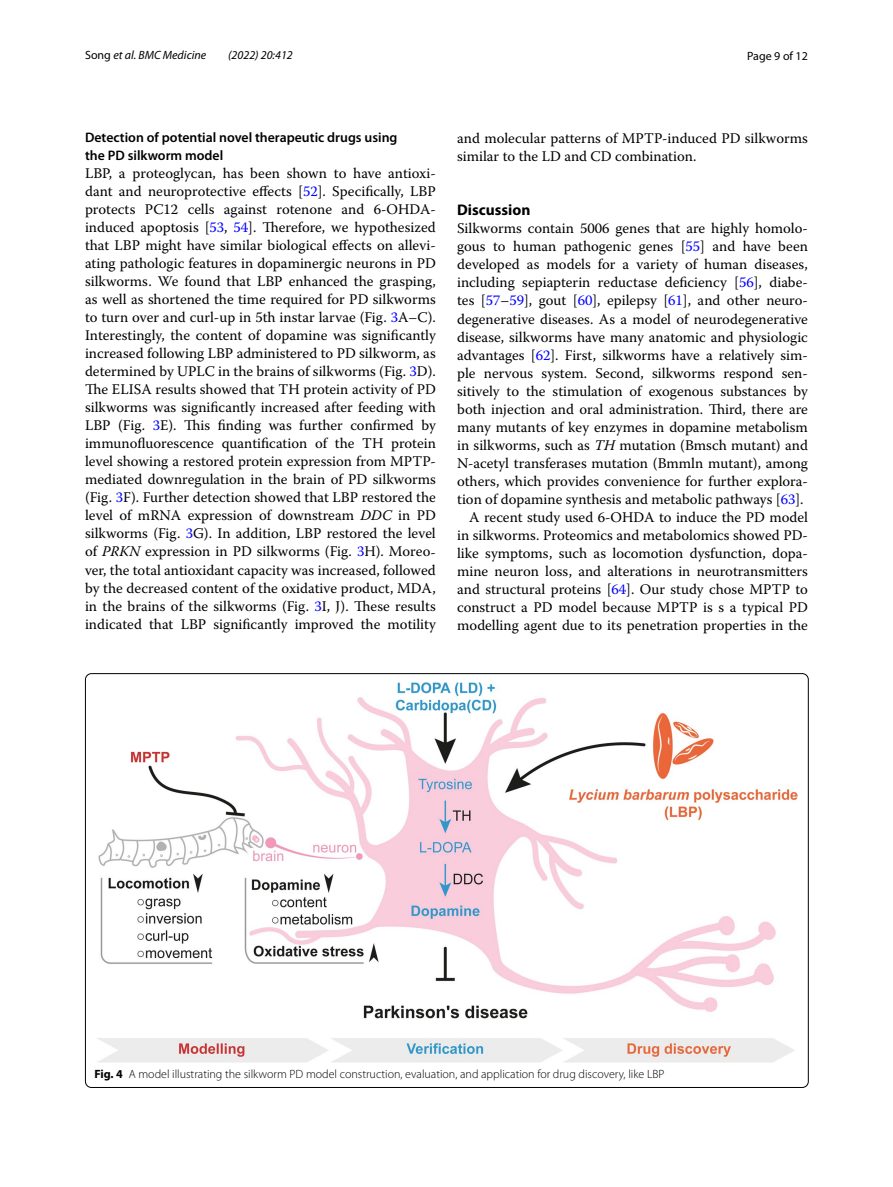
<style>
.page{position:relative;width:893px;height:1187px;background:#fff}
.page>*{position:absolute;margin:0;border:0;box-sizing:border-box;transform-origin:0 0}
.t1{font:700 15.45px "Myriad Pro";color:#000}
.t2{font:14.7px/18px "Warnock Pro";color:#000;text-align:justify}
.t3{font:600 13.8px/18px "Myriad Pro";color:#000}
.t4{font:300 12px "Myriad Pro";color:#000}
.t5{font:italic 12px "Myriad Pro";color:#000}
.t6{font:12px "Myriad Pro";color:#000}
.s1{font-style:normal}
.s2{color:#00f}
.s3{font-style:italic}
.s4{font-weight:700}
</style>
<div class="page">
<img style="left:97px;top:682px;width:700px;height:380px">
<p class="t5" style="left:85px;top:48px;width:123px"><span class="s1">Song</span> et al. BMC Medicine</p>
<p class="t5" style="left:228px;top:48px;width:66px">(2022) 20:412</p>
<p class="t6" style="left:747px;top:48px;width:62px">Page 9 of 12</p>
<p class="t3" style="left:85px;top:128px;width:314px">Detection of potential novel therapeutic drugs using the PD silkworm model</p>
<p class="t2" style="left:85px;top:164px;width:352px">LBP, a proteoglycan, has been shown to have antioxi&shy;dant and neuroprotective effects [<span class="s2">52</span>]. Specifically, LBP protects PC12 cells against rotenone and 6-OHDA&shy;induced apoptosis [<span class="s2">53</span>, <span class="s2">54</span>]. Therefore, we hypothesized that LBP might have similar biological effects on allevi&shy;ating pathologic features in dopaminergic neurons in PD silkworms. We found that LBP enhanced the grasping, as well as shortened the time required for PD silkworms to turn over and curl-up in 5th instar larvae (Fig. <span class="s2">3</span>A–C).<br>Interestingly, the content of dopamine was significantly increased following LBP administered to PD silkworm, as determined by UPLC in the brains of silkworms (Fig. <span class="s2">3</span>D).<br>The ELISA results showed that TH protein activity of PD silkworms was significantly increased after feeding with LBP (Fig. <span class="s2">3</span>E). This finding was further confirmed by immunofluorescence quantification of the TH protein level showing a restored protein expression from MPTP&shy;mediated downregulation in the brain of PD silkworms (Fig. <span class="s2">3</span>F). Further detection showed that LBP restored the level of mRNA expression of downstream <span class="s3">DDC</span> in PD silkworms (Fig. <span class="s2">3</span>G). In addition, LBP restored the level of <span class="s3">PRKN</span> expression in PD silkworms (Fig. <span class="s2">3</span>H). Moreo&shy;ver, the total antioxidant capacity was increased, followed by the decreased content of the oxidative product, MDA, in the brains of the silkworms (Fig. <span class="s2">3</span>I, J). These results indicated that LBP significantly improved the motility</p>
<p class="t2" style="left:457px;top:128px;width:352px">and molecular patterns of MPTP-induced PD silkworms similar to the LD and CD combination.</p>
<p class="t1" style="left:457px;top:200px;width:75px">Discussion</p>
<p class="t2" style="left:457px;top:219px;width:352px">Silkworms contain 5006 genes that are highly homolo-</p>
<p class="t2" style="left:457px;top:237px;width:352px">gous to human pathogenic genes [<span class="s2">55</span>] and have been</p>
<p class="t2" style="left:457px;top:255px;width:352px">developed as models for a variety of human diseases,</p>
<p class="t2" style="left:457px;top:273px;width:352px">including sepiapterin reductase deficiency [<span class="s2">56</span>], diabe-</p>
<p class="t2" style="left:457px;top:291px;width:352px">tes [<span class="s2">57</span>–<span class="s2">59</span>], gout [<span class="s2">60</span>], epilepsy [<span class="s2">61</span>], and other neuro-</p>
<p class="t2" style="left:457px;top:309px;width:352px">degenerative diseases. As a model of neurodegenerative</p>
<p class="t2" style="left:457px;top:327px;width:352px">disease, silkworms have many anatomic and physiologic</p>
<p class="t2" style="left:457px;top:345px;width:352px">advantages [<span class="s2">62</span>]. First, silkworms have a relatively sim-</p>
<p class="t2" style="left:457px;top:363px;width:352px">ple nervous system. Second, silkworms respond sen-</p>
<p class="t2" style="left:457px;top:381px;width:352px">sitively to the stimulation of exogenous substances by</p>
<p class="t2" style="left:457px;top:399px;width:352px">both injection and oral administration. Third, there are</p>
<p class="t2" style="left:457px;top:417px;width:352px">many mutants of key enzymes in dopamine metabolism</p>
<p class="t2" style="left:457px;top:435px;width:352px">in silkworms, such as <span class="s3">TH</span> mutation (Bmsch mutant) and</p>
<p class="t2" style="left:457px;top:453px;width:352px">N-acetyl transferases mutation (Bmmln mutant), among</p>
<p class="t2" style="left:457px;top:471px;width:352px">others, which provides convenience for further explora-</p>
<p class="t2" style="left:457px;top:489px;width:348px">tion of dopamine synthesis and metabolic pathways [<span class="s2">63</span>].</p>
<p class="t2" style="left:469px;top:507px;width:340px">A recent study used 6-OHDA to induce the PD model</p>
<p class="t2" style="left:457px;top:525px;width:352px">in silkworms. Proteomics and metabolomics showed PD-</p>
<p class="t2" style="left:457px;top:543px;width:352px">like symptoms, such as locomotion dysfunction, dopa-</p>
<p class="t2" style="left:457px;top:561px;width:352px">mine neuron loss, and alterations in neurotransmitters</p>
<p class="t2" style="left:457px;top:579px;width:352px">and structural proteins [<span class="s2">64</span>]. Our study chose MPTP to</p>
<p class="t2" style="left:457px;top:597px;width:352px">construct a PD model because MPTP is s a typical PD</p>
<p class="t2" style="left:457px;top:615px;width:352px">modelling agent due to its penetration properties in the</p>
<p class="t4" style="left:94px;top:1067px;width:572px"><span class="s4">Fig. 4</span> A model illustrating the silkworm PD model construction, evaluation, and application for drug discovery, like LBP</p>
</div>
